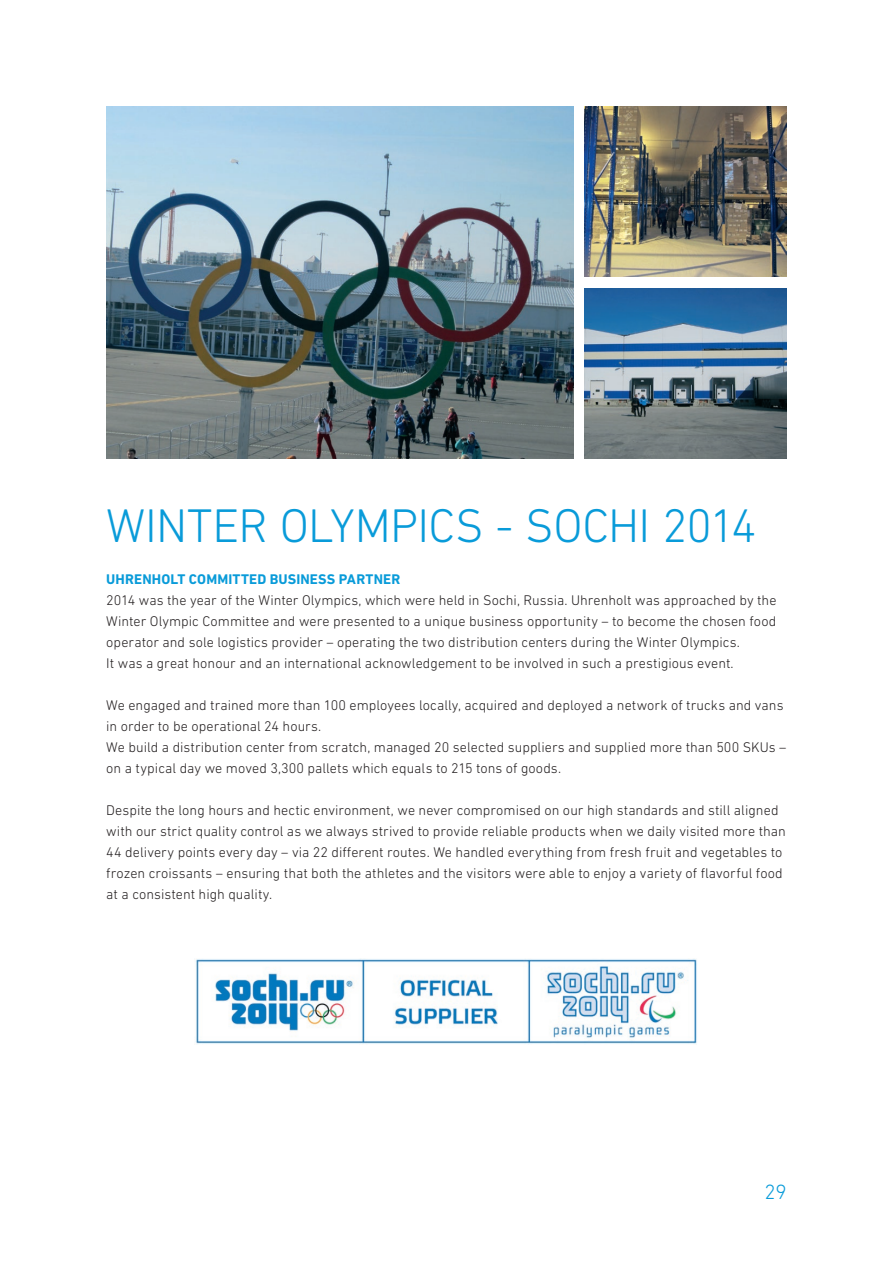
<style>
.page{position:relative;width:893px;height:1263px;background:#fff}
.page>*{position:absolute;margin:0;border:0;box-sizing:border-box;transform-origin:0 0}
.t1{font:300 48px "DIN Next LT Pro";letter-spacing:-.015em;color:#099bd9}
.t2{font:300 21px "DIN Next LT Pro";color:#099bd9}
.t3{font:300 14.25px/21px "DIN Next LT Pro";letter-spacing:.005em;color:#231f20}
.t4{font:700 14.25px "DIN Next LT Pro";letter-spacing:.01em;color:#099bd9}
</style>
<div class="page">
<img style="left:195px;top:959px;width:502px;height:85px">
<img style="left:106px;top:106px;width:468px;height:352px">
<img style="left:585px;top:106px;width:202px;height:170px">
<img style="left:585px;top:288px;width:202px;height:170px">
<h1 class="t1" style="left:106px;top:498px;width:652px">WINTER OLYMPICS - SOCHI 2014</h1>
<p class="t4" style="left:106px;top:570px;width:296px">UHRENHOLT COMMITTED BUSINESS PARTNER</p>
<p class="t3" style="left:106px;top:589px;width:672px">2014 was the year of the Winter Olympics, which were held in Sochi, Russia. Uhrenholt was approached by the Winter Olympic Committee and were presented to a unique business opportunity – to become the chosen food operator and sole logistics provider – operating the two distribution centers during the Winter Olympics.<br>It was a great honour and an international acknowledgement to be involved in such a prestigious event.</p>
<p class="t3" style="left:106px;top:694px;width:682px">We engaged and trained more than 100 employees locally, acquired and deployed a network of trucks and vans in order to be operational 24 hours.<br>We build a distribution center from scratch, managed 20 selected suppliers and supplied more than 500 SKUs – on a typical day we moved 3,300 pallets which equals to 215 tons of goods.</p>
<p class="t3" style="left:106px;top:799px;width:681px">Despite the long hours and hectic environment, we never compromised on our high standards and still aligned with our strict quality control as we always strived to provide reliable products when we daily visited more than 44 delivery points every day – via 22 different routes. We handled everything from fresh fruit and vegetables to frozen croissants – ensuring that both the athletes and the visitors were able to enjoy a variety of flavorful food at a consistent high quality.</p>
<h2 class="t2" style="left:765px;top:1180px;width:24px">29</h2>
</div>
